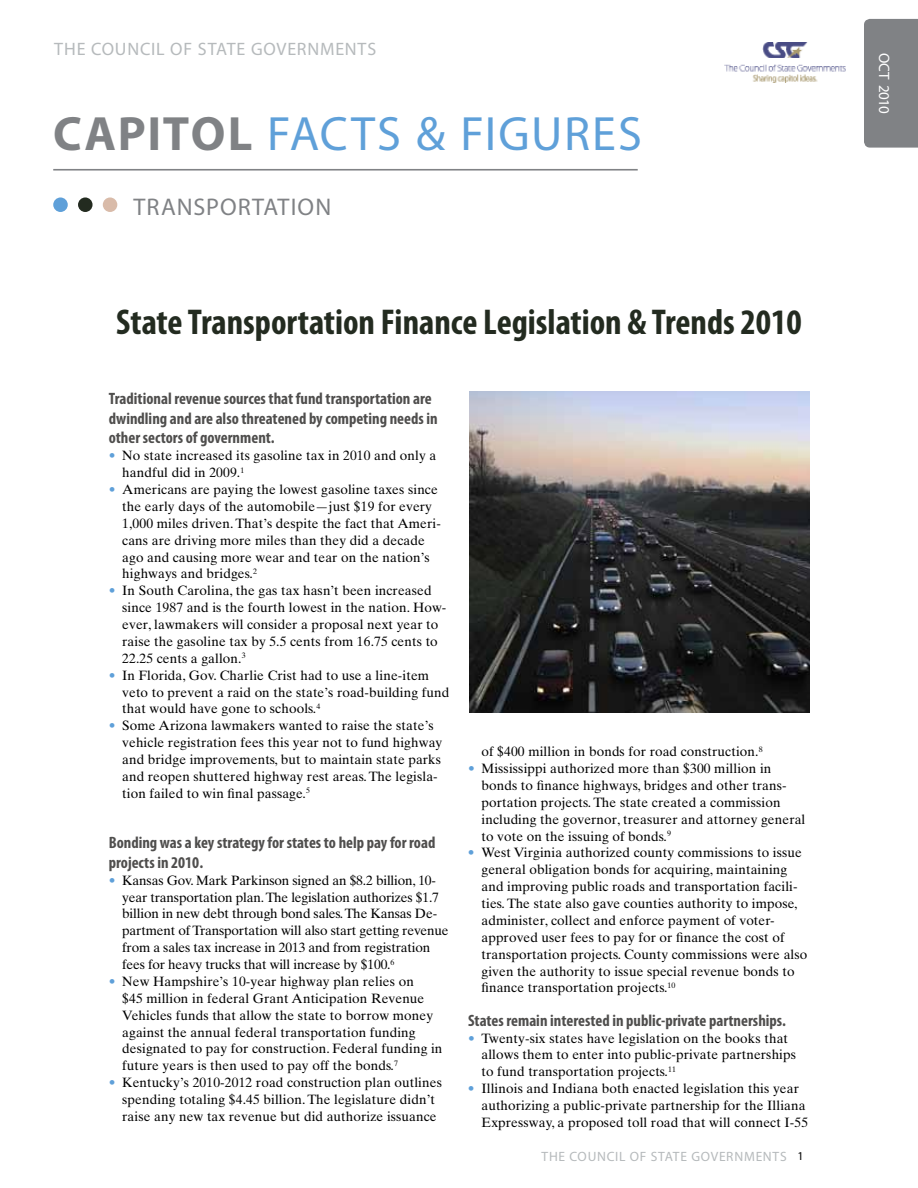
<style>
.page{position:relative;width:918px;height:1188px;background:#fff}
.page>*{position:absolute;margin:0;border:0;box-sizing:border-box;transform-origin:0 0}
.t1{font:48.3px "Myriad Pro";letter-spacing:.04em;color:#5fa0d9}
.t2{font:700 condensed 36px "Myriad Pro";color:#232b20}
.t3{font:24.15px "Myriad Pro";letter-spacing:.045em;color:#808285}
.t4{font:18px "Myriad Pro";letter-spacing:.045em;color:#b6babc}
.t5{font:700 condensed 16.5px/19.8px "Myriad Pro";color:#4f4e4d}
.t6{font:15px "Myriad Pro";letter-spacing:-.025em;color:#fff}
.t7{font:13.5px/16.8px "Times Ten LT";letter-spacing:.01em;color:#000}
.t8{font:13.5px/16.8px "Times Ten LT";letter-spacing:-.01em;color:#000}
.t9{font:13.5px "Myriad Pro";letter-spacing:.055em;color:#b6babc}
.s1{font-weight:700;color:#808285}
.s2{color:#5fa0d9}
.s3{font-size:12px;color:#000}
</style>
<div class="page">
<div style="left:864px;top:19px;width:54px;height:129px;background:#808285"></div>
<div style="left:53px;top:197px;width:15px;height:15px;background:#5fa0d9;border-radius:50%"></div>
<div style="left:78px;top:197px;width:15px;height:15px;background:#232b20;border-radius:50%"></div>
<div style="left:103px;top:197px;width:14px;height:15px;background:#d9bba9;border-radius:50%"></div>
<hr style="left:53px;top:169px;width:585px;height:2px;background:#808285">
<img style="left:724px;top:42px;width:122px;height:40px">
<img style="left:469px;top:392px;width:341px;height:320px">
<h3 class="t4" style="left:54px;top:38px;width:323px">THE COUNCIL OF STATE GOVERNMENTS</h3>
<h1 class="t1" style="left:53px;top:105px;width:590px"><span class="s1">CAPITOL</span> FACTS &amp; FIGURES</h1>
<h3 class="t3" style="left:133px;top:192px;width:117px">TRANSPORTATI</h3>
<h3 class="t3" style="left:298px;top:192px;width:35px">ON</h3>
<h2 class="t2" style="left:116px;top:300px;width:687px">State Transportation Finance Legislation &amp; Trends 2010</h2>
<p class="t5" style="left:109px;top:388px;width:330px">Traditional revenue sources that fund transportation are dwindling and are also threatened by competing needs in other sectors of government.</p>
<p class="t7" style="left:122px;top:447px;width:315px;text-indent:-14px"><span class="s2">•</span> No state increased its gasoline tax in 2010 and only a handful did in 2009.<sup>1</sup></p>
<p class="t7" style="left:122px;top:481px;width:320px;text-indent:-14px"><span class="s2">•</span> Americans are paying the lowest gasoline taxes since the early days of the automobile—just $19 for every 1,000 miles driven.That’s despite the fact that Ameri&shy;cans are driving more miles than they did a decade ago and causing more wear and tear on the nation’s highways and bridges.<sup>2</sup></p>
<p class="t7" style="left:122px;top:582px;width:326px;text-indent:-14px"><span class="s2">•</span> In South Carolina, the gas tax hasn’t been increased since 1987 and is the fourth lowest in the nation. How&shy;ever, lawmakers will consider a proposal next year to raise the gasoline tax by 5.5 cents from 16.75 cents to 22.25 cents a gallon.<sup>3</sup></p>
<p class="t7" style="left:122px;top:667px;width:329px;text-indent:-14px"><span class="s2">•</span> In Florida, Gov. Charlie Crist had to use a line-item veto to prevent a raid on the state’s road-building fund that would have gone to schools.<sup>4</sup></p>
<p class="t7" style="left:122px;top:717px;width:322px;text-indent:-14px"><span class="s2">•</span> Some Arizona lawmakers wanted to raise the state’s vehicle registration fees this year not to fund highway and bridge improvements, but to maintain state parks and reopen shuttered highway rest areas.The legisla&shy;tion failed to win final passage.<sup>5</sup></p>
<p class="t5" style="left:109px;top:832px;width:328px">Bonding was a key strategy for states to help pay for road projects in 2010.</p>
<p class="t8" style="left:122px;top:872px;width:328px;text-indent:-13px"><span class="s2">•</span> Kansas Gov. Mark Parkinson signed an $8.2 billion, 10- year transportation plan.The legislation authorizes $1.7 billion in new debt through bond sales.The Kansas De&shy;partment of Transportation will also start getting revenue from a sales tax increase in 2013 and from registration fees for heavy trucks that will increase by $100.<sup>6</sup></p>
<p class="t7" style="left:122px;top:973px;width:322px;text-indent:-14px"><span class="s2">•</span> New Hampshire’s 10-year highway plan relies on<br>$45 million in federal Grant Anticipation Revenue Vehicles funds that allow the state to borrow money against the annual federal transportation funding designated to pay for construction. Federal funding in future years is then used to pay off the bonds.<sup>7</sup></p>
<p class="t7" style="left:122px;top:1074px;width:321px;text-indent:-14px"><span class="s2">•</span> Kentucky’s 2010-2012 road construction plan outlines spending totaling $4.45 billion.The legislature didn’t raise any new tax revenue but did authorize issuance</p>
<p class="t7" style="left:482px;top:743px;width:283px">of $400 million in bonds for road construction.<sup>8</sup></p>
<p class="t7" style="left:482px;top:760px;width:325px;text-indent:-14px"><span class="s2">•</span> Mississippi authorized more than $300 million in bonds to finance highways, bridges and other trans&shy;portation projects.The state created a commission including the governor, treasurer and attorney general to vote on the issuing of bonds.<sup>9</sup></p>
<p class="t7" style="left:481px;top:844px;width:327px;text-indent:-14px"><span class="s2">•</span> West Virginia authorized county commissions to issue general obligation bonds for acquiring, maintaining and improving public roads and transportation facili&shy;ties.The state also gave counties authority to impose, administer, collect and enforce payment of voter&shy;approved user fees to pay for or finance the cost of transportation projects. County commissions were also given the authority to issue special revenue bonds to finance transportation projects.<sup>10</sup></p>
<p class="t5" style="left:468px;top:1010px;width:319px">States remain interested in public-private partnerships.</p>
<p class="t7" style="left:482px;top:1029px;width:316px;text-indent:-14px"><span class="s2">•</span> Twenty-six states have legislation on the books that allows them to enter into public-private partnerships to fund transportation projects.<sup>11</sup></p>
<p class="t7" style="left:481px;top:1080px;width:328px;text-indent:-14px"><span class="s2">•</span> Illinois and Indiana both enacted legislation this year authorizing a public-private partnership for the Illiana<br>Expressway, a proposed toll road that will connect I-55</p>
<p class="t9" style="left:542px;top:1148px;width:264px">THE COUNCIL OF STATE GOVERNMENTS <span class="s3">1</span></p>
<p class="t6" style="left:893px;top:53px;width:63px;rotate:90deg">OCT 2010</p>
</div>
